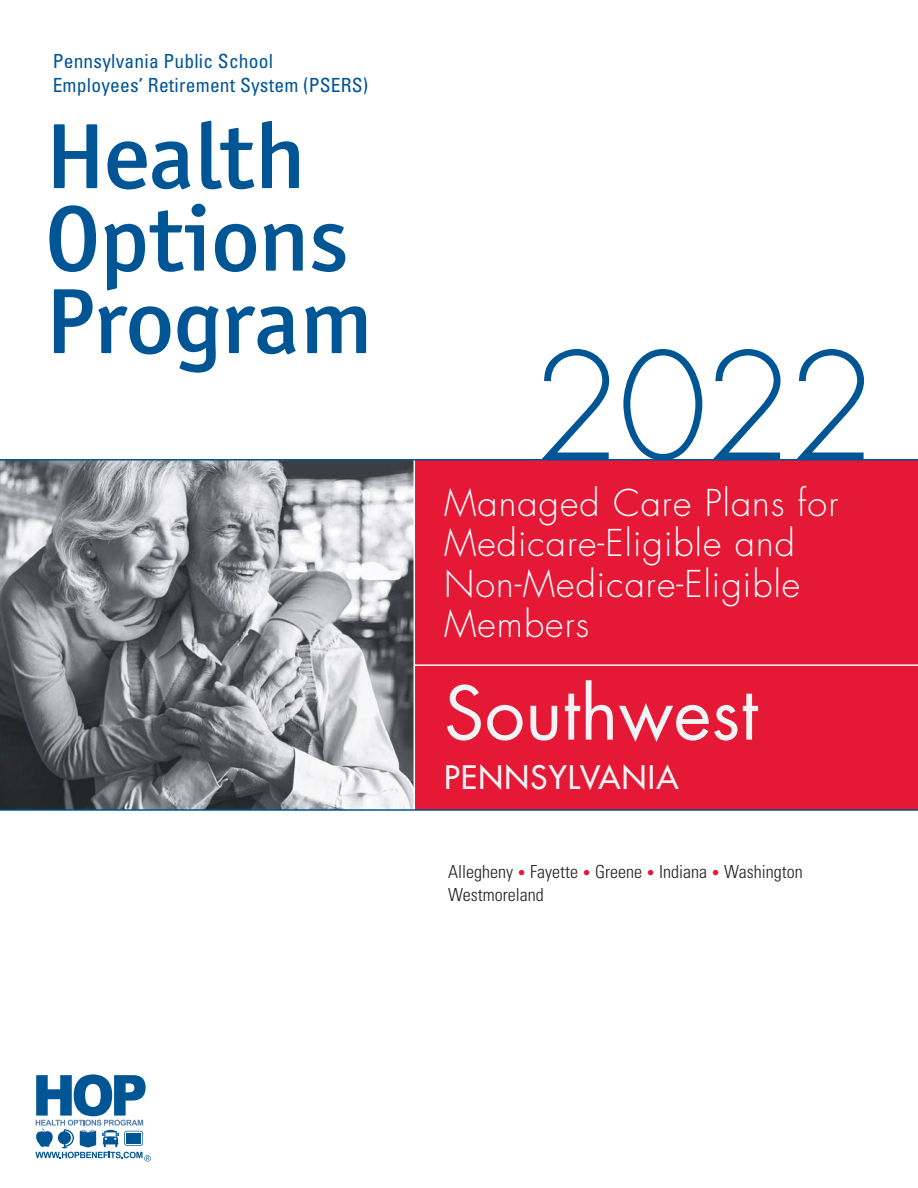
<style>
.page{position:relative;width:918px;height:1188px;background:#fff}
.page>*{position:absolute;margin:0;border:0;box-sizing:border-box;transform-origin:0 0}
.cover_text_1{font:300 144px "Futura Std";color:#005595}
.Cover_head_2{font:500 93px/82.5px "Officina San ITC";letter-spacing:-.01em;color:#005595;scale:1.06 1}
.cover_text_3{font:72px "Futura Std";letter-spacing:.005em;color:#f2f3f4}
.cover_text_2{font:300 36px/40.5px "Futura Std";letter-spacing:.03em;color:#fff}
.cover_text_3-2{font:500 31.5px "Futura Std";letter-spacing:.04em;color:#f2f3f4}
.Cover_head_1{font:condensed 19.5px/24px "Univers LT Std";letter-spacing:.01em;color:#005595}
.cover_text_4{font:300 condensed 18px/22.5px "Univers LT Std";color:#231f20}
.s1{font-size:15px;color:#e51836}
</style>
<div class="page">
<div style="left:362px;top:460px;width:556px;height:350px;background:#e51836"></div>
<img style="left:0;top:460px;width:414px;height:349px">
<hr style="left:414px;top:460px;width:1px;height:350px;background:#fff">
<hr style="left:414px;top:664px;width:504px;height:2px;background:#fff">
<hr style="left:0;top:459px;width:918px;height:1px;background:#005595">
<hr style="left:0;top:809px;width:918px;height:2px;background:#005595">
<svg style="left:35px;top:1074px;width:116px;height:88px"></svg>
<h1 class="Cover_head_1" style="left:53px;top:49px;width:317px">Pennsylvania Public School<br>Employees’ Retirement System (PSERS)</h1>
<h1 class="Cover_head_2" style="left:45px;top:115px;width:311px">Health<br>Options<br>Program</h1>
<h1 class="cover_text_1" style="left:532px;top:319px;width:346px">2022</h1>
<h1 class="cover_text_2" style="left:444px;top:484px;width:396px">Managed Care Plans for<br>Medicare-Eligible and<br>Non-Medicare-Eligible<br>Members</h1>
<h1 class="cover_text_3" style="left:444px;top:667px;width:315px">Southwest</h1>
<h1 class="cover_text_3-2" style="left:444px;top:758px;width:236px">PENNSYLVANIA</h1>
<h2 class="cover_text_4" style="left:448px;top:861px;width:356px">Allegheny <span class="s1">•</span> Fayette <span class="s1">•</span> Greene <span class="s1">•</span> Indiana <span class="s1">•</span> Washington<br>Westmoreland</h2>
</div>
